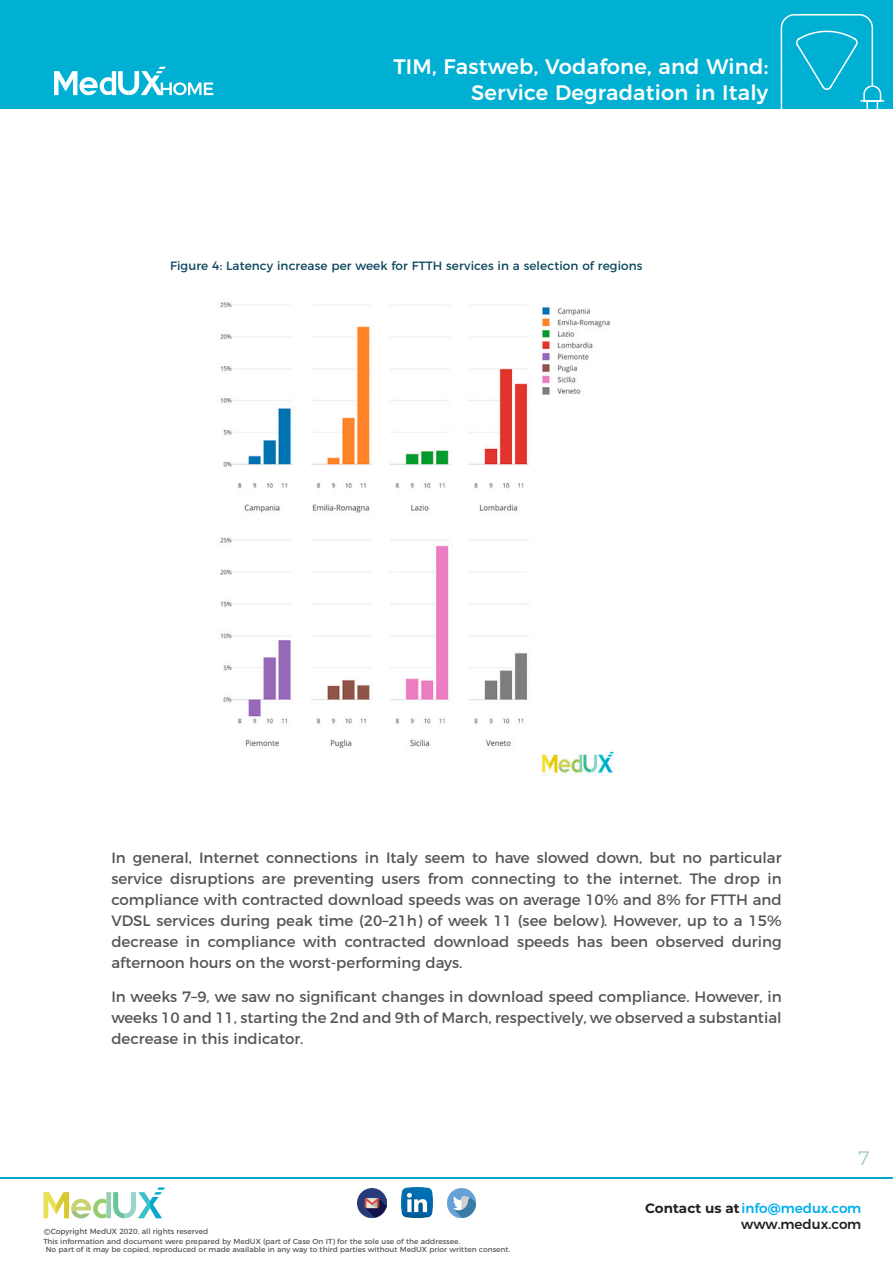
<style>
.page{position:relative;width:893px;height:1263px;background:#fff}
.page>*{position:absolute;margin:0;border:0;box-sizing:border-box;transform-origin:0 0}
.t1{font:500 21px/25.5px "Montserrat";letter-spacing:.01em;color:#fff;text-align:right}
.t2{font:300 19.5px "Montserrat";color:#a3d1b3}
.Estilo_de_párrafo_1{font:15px/21px "Montserrat";color:#545557;text-align:justify}
.t3{font:500 13.5px/16.2px "Montserrat";color:#00aeef;text-align:right}
.Estilo_de_párrafo_4{font:12px "Montserrat";letter-spacing:.01em;color:#0b465d}
.t4{font:300 9px "Montserrat";color:#231f20}
.t5{font:7.5px "Montserrat";color:#545557}
.t6{font:7.2px/7.5px "Montserrat";color:#545557}
.s1{font-weight:700;color:#231f20}
.s2{color:#231f20}
</style>
<div class="page">
<div style="left:0;top:0;width:893px;height:108px;background:#00b0d2"></div>
<svg style="left:780px;top:14px;width:105px;height:95px"></svg>
<hr style="left:112px;top:71px;width:4px;height:24px;background:#fff">
<svg style="left:54px;top:71px;width:58px;height:24px"></svg>
<svg style="left:118px;top:67px;width:95px;height:28px"></svg>
<hr style="left:0;top:1177px;width:893px;height:1px;background:#05a8ce">
<div style="left:106px;top:1192px;width:5px;height:26px;background:#94d1b2"></div>
<svg style="left:43px;top:1192px;width:63px;height:26px"></svg>
<svg style="left:113px;top:1187px;width:52px;height:31px"></svg>
<img style="left:358px;top:1188px;width:28px;height:29px">
<img style="left:447px;top:1188px;width:29px;height:29px">
<img style="left:220px;top:302px;width:395px;height:474px">
<img style="left:402px;top:1187px;width:30px;height:31px">
<h1 class="t1" style="left:393px;top:52px;width:376px">TIM, Fastweb, Vodafone, and Wind:<br>Service Degradation in Italy</h1>
<p class="Estilo_de_párrafo_4" style="left:170px;top:257px;width:474px">Figure 4: Latency increase per week for FTTH services in a selection of regions</p>
<p class="Estilo_de_párrafo_1" style="left:111px;top:846px;width:672px">In general, Internet connections in Italy seem to have slowed down, but no particular service disruptions are preventing users from connecting to the internet. The drop in compliance with contracted download speeds was on average 10% and 8% for FTTH and VDSL services during peak time (20–21h) of week 11 (see below). However, up to a 15% decrease in compliance with contracted download speeds has been observed during afternoon hours on the worst-performing days.</p>
<p class="Estilo_de_párrafo_1" style="left:111px;top:985px;width:672px">In weeks 7–9, we saw no significant changes in download speed compliance. However, in weeks 10 and 11, starting the 2nd and 9th of March, respectively, we observed a substantial decrease in this indicator.</p>
<h2 class="t2" style="left:858px;top:1143px;width:14px">7</h2>
<p class="t5" style="left:51px;top:1225px;width:159px">Copyright MedUX 2020, all rights reserved</p>
<p class="t4" style="left:44px;top:1225px;width:8px">©</p>
<p class="t6" style="left:46px;top:1237px;width:466px;text-indent:-2px">This information and document were prepared by MedUX (part of Case On IT) for the sole use of the addressee.<br>No part of it may be copied, reproduced or made available in any way to third parties without MedUX prior written consent.</p>
<p class="t3" style="left:645px;top:1198px;width:218px"><span class="s1">Contact us at</span>info@medux.com <span class="s2">www.medux.com</span></p>
</div>
